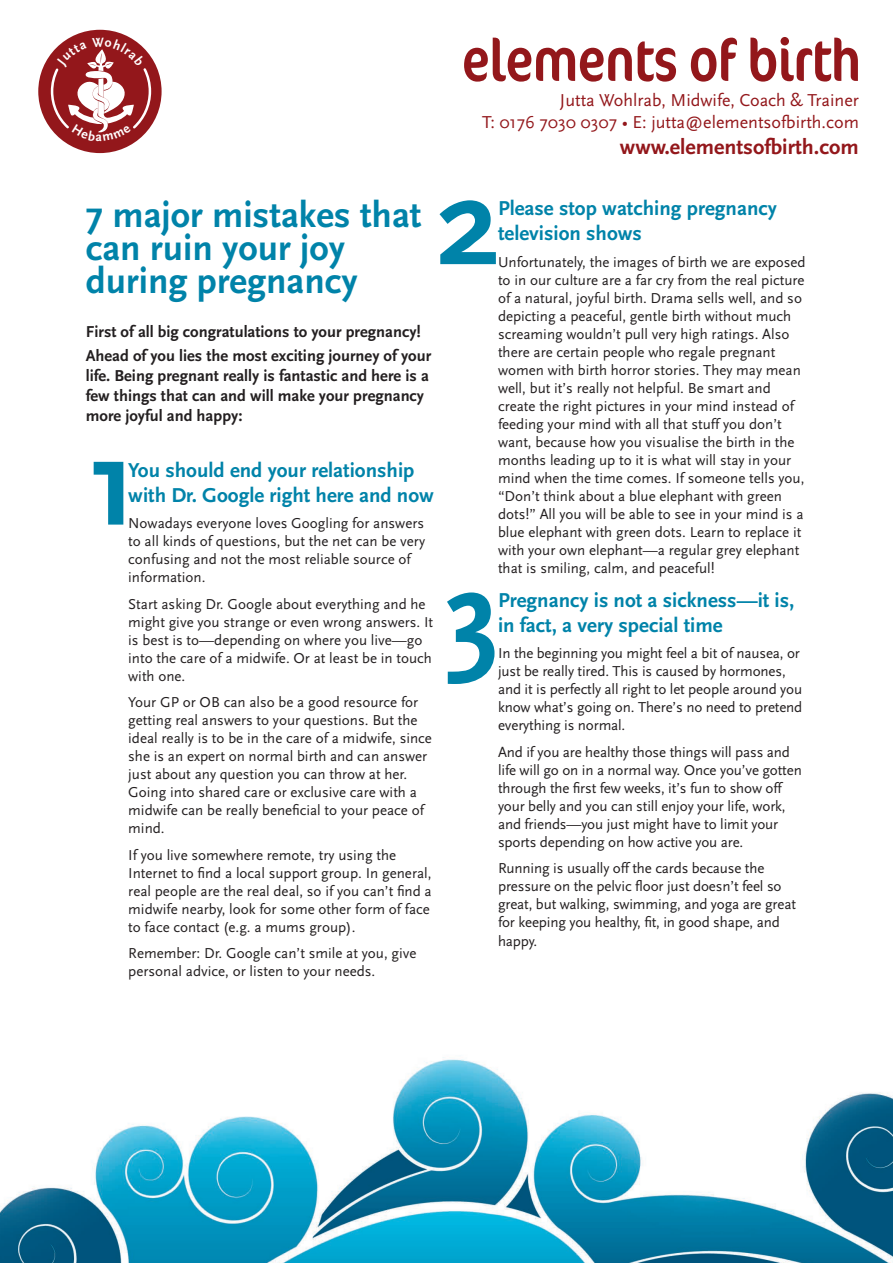
<style>
.page{position:relative;width:893px;height:1263px;background:#fff}
.page>*{position:absolute;margin:0;border:0;box-sizing:border-box;transform-origin:0 0}
.Headings{font:700 128.1px "Scala Sans";color:#0083a9}
.t1{font:condensed 60.15px "Cocon";letter-spacing:-.01em;color:#93171b}
.big_header{font:700 37.5px/33px "Scala Sans";color:#0083a9}
.t2{font:700 22.05px "Scala Sans";color:#93171b}
.SCala_regular{font:700 21px/25.2px "Scala Sans";color:#0083a9}
.t3{font:18px "Scala Sans";color:#93171b}
.SCala_regular-2{font:700 16.5px/19.8px "Scala Sans";color:#231f20}
.SCala_regular-3{font:15px/18px "Scala Sans";color:#231f20}
</style>
<div class="page">
<div style="left:38px;top:30px;width:124px;height:123px;background:#93171b;border-radius:50%"></div>
<img style="left:0;top:1057px;width:893px;height:206px">
<svg style="left:50px;top:37px;width:102px;height:104px"></svg>
<p class="t1" style="left:462px;top:17px;width:401px">elements of birth</p>
<p class="t3" style="left:560px;top:90px;width:301px">Jutta Wohlrab, Midwife, Coach &amp; Trainer</p>
<p class="t3" style="left:482px;top:112px;width:378px">T: 0176 7030 0307 • E: jutta@elementsofbirth.com</p>
<p class="t2" style="left:620px;top:135px;width:241px">www.elementsofbirth.com</p>
<p class="SCala_regular" style="left:498px;top:196px;width:280px">Please stop watching pregnancy television shows</p>
<p class="SCala_regular-3" style="left:498px;top:253px;width:309px">Unfortunately, the images of birth we are exposed to in our culture are a far cry from the real picture of a natural, joyful birth. Drama sells well, and so depicting a peaceful, gentle birth without much screaming wouldn’t pull very high ratings. Also there are certain people who regale pregnant women with birth horror stories. They may mean well, but it’s really not helpful. Be smart and create the right pictures in your mind instead of feeding your mind with all that stuff you don’t want, because how you visualise the birth in the months leading up to it is what will stay in your mind when the time comes. If someone tells you, “Don’t think about a blue elephant with green dots!” All you will be able to see in your mind is a blue elephant with green dots. Learn to replace it with your own elephant—a regular grey elephant that is smiling, calm, and peaceful!</p>
<p class="SCala_regular" style="left:498px;top:588px;width:298px">Pregnancy is not a sickness—it is, in fact, a very special time</p>
<p class="SCala_regular-3" style="left:498px;top:645px;width:306px">In the beginning you might feel a bit of nausea, or just be really tired. This is caused by hormones, and it is perfectly all right to let people around you know what’s going on. There’s no need to pretend everything is normal.</p>
<p class="SCala_regular-3" style="left:498px;top:743px;width:305px">And if you are healthy those things will pass and life will go on in a normal way. Once you’ve gotten through the first few weeks, it’s fun to show off your belly and you can still enjoy your life, work, and friends—you just might have to limit your sports depending on how active you are.</p>
<p class="SCala_regular-3" style="left:498px;top:860px;width:299px">Running is usually off the cards because the pressure on the pelvic floor just doesn’t feel so great, but walking, swimming, and yoga are great for keeping you healthy, fit, in good shape, and happy.</p>
<p class="big_header" style="left:86px;top:200px;width:337px">7 major mistakes that can ruin your joy during pregnancy</p>
<p class="SCala_regular-2" style="left:86px;top:322px;width:337px">First of all big congratulations to your pregnancy!</p>
<p class="SCala_regular-2" style="left:86px;top:346px;width:347px">Ahead of you lies the most exciting journey of your life. Being pregnant really is fantastic and here is a few things that can and will make your pregnancy more joyful and happy:</p>
<p class="SCala_regular" style="left:128px;top:458px;width:307px">You should end your relationship with Dr. Google right here and now</p>
<p class="SCala_regular-3" style="left:128px;top:515px;width:298px">Nowadays everyone loves Googling for answers to all kinds of questions, but the net can be very confusing and not the most reliable source of information.</p>
<p class="SCala_regular-3" style="left:128px;top:595px;width:306px">Start asking Dr. Google about everything and he might give you strange or even wrong answers. It is best is to—depending on where you live—go into the care of a midwife. Or at least be in touch with one.</p>
<p class="SCala_regular-3" style="left:128px;top:694px;width:305px">Your GP or OB can also be a good resource for getting real answers to your questions. But the ideal really is to be in the care of a midwife, since she is an expert on normal birth and can answer just about any question you can throw at her.<br>Going into shared care or exclusive care with a midwife can be really beneficial to your peace of mind.</p>
<p class="SCala_regular-3" style="left:128px;top:846px;width:305px">If you live somewhere remote, try using the Internet to find a local support group. In general, real people are the real deal, so if you can’t find a midwife nearby, look for some other form of face to face contact (e.g. a mums group).</p>
<p class="SCala_regular-3" style="left:128px;top:945px;width:290px">Remember: Dr. Google can’t smile at you, give personal advice, or listen to your needs.</p>
<p class="Headings" style="left:437px;top:154px;width:65px">2</p>
<p class="Headings" style="left:89px;top:414px;width:51px">1</p>
<p class="Headings" style="left:445px;top:546px;width:57px">3</p>
</div>
